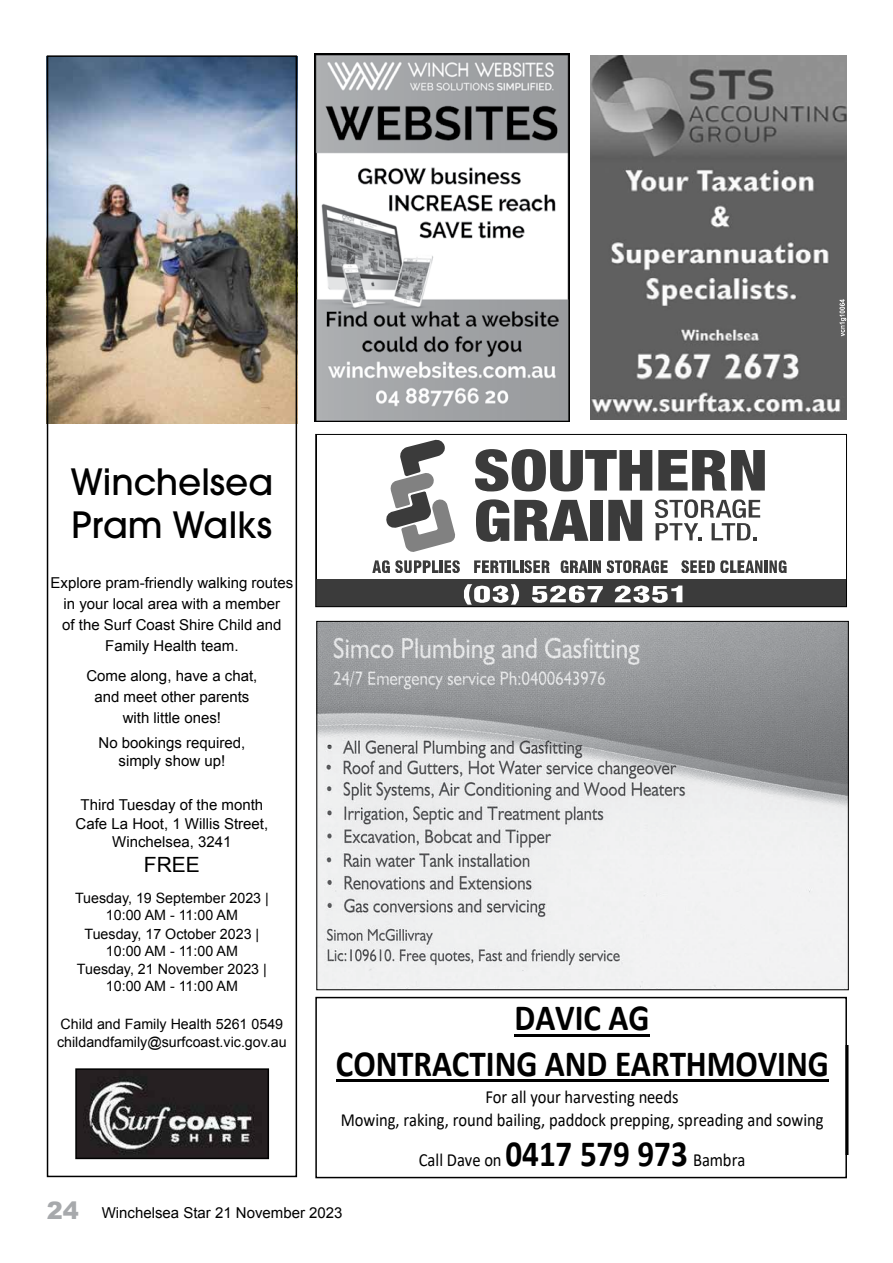
<style>
.page{position:relative;width:893px;height:1263px;background:#fff}
.page>*{position:absolute;margin:0;border:0;box-sizing:border-box;transform-origin:0 0}
.t1{font:700 37.05px/45.2px "Calibri";color:#000;text-align:center;scale:.89 1}
.t2{font:500 36px/43.2px "ITC Avant Garde Pro";color:#000}
.t3{font:900 24px "Arial";color:#a7a9ac}
.t4{font:21px "Arial";color:#000}
.t5{font:18.45px/22.5px "Calibri";letter-spacing:-.005em;color:#000;text-align:center;scale:.89 1}
.t6{font:15px/21px "Arial";color:#000;text-align:center}
.t7{font:14.25px/17.2px "Arial";color:#000;text-align:center}
.s1{font-weight:700;font-size:37.05px}
</style>
<div class="page">
<img style="left:314px;top:53px;width:255px;height:369px">
<img style="left:590px;top:55px;width:256px;height:365px">
<svg style="left:839px;top:299px;width:7px;height:37px"></svg>
<img style="left:319px;top:623px;width:527px;height:365px">
<svg style="left:386px;top:439px;width:69px;height:113px"></svg>
<svg style="left:475px;top:449px;width:177px;height:42px"></svg>
<svg style="left:658px;top:450px;width:107px;height:40px"></svg>
<svg style="left:476px;top:499px;width:112px;height:43px"></svg>
<div style="left:590px;top:500px;width:13px;height:41px;background:#3b3b3b"></div>
<svg style="left:608px;top:500px;width:34px;height:41px"></svg>
<svg style="left:655px;top:499px;width:105px;height:42px"></svg>
<svg style="left:372px;top:560px;width:66px;height:13px"></svg>
<hr style="left:439px;top:560px;width:4px;height:13px;background:#3b3b3b">
<svg style="left:444px;top:560px;width:16px;height:13px"></svg>
<svg style="left:474px;top:560px;width:33px;height:13px"></svg>
<hr style="left:507px;top:560px;width:4px;height:13px;background:#3b3b3b">
<svg style="left:513px;top:560px;width:37px;height:13px"></svg>
<svg style="left:561px;top:560px;width:107px;height:13px"></svg>
<svg style="left:681px;top:560px;width:81px;height:13px"></svg>
<hr style="left:764px;top:560px;width:4px;height:13px;background:#3b3b3b">
<svg style="left:769px;top:560px;width:18px;height:13px"></svg>
<div style="left:316px;top:579px;width:530px;height:28px;background:#3b3b3b"></div>
<svg style="left:464px;top:584px;width:55px;height:21px"></svg>
<svg style="left:532px;top:586px;width:71px;height:17px"></svg>
<svg style="left:615px;top:586px;width:67px;height:17px"></svg>
<div style="left:315px;top:434px;width:532px;height:173px;border:1px solid #000"></div>
<hr style="left:515px;top:1034px;width:135px;height:3px;background:#000">
<hr style="left:336px;top:1079px;width:493px;height:3px;background:#000">
<div style="left:315px;top:997px;width:532px;height:181px;border:2px solid #000"></div>
<img style="left:50px;top:58px;width:244px;height:365px">
<div style="left:47px;top:55px;width:250px;height:1122px;border:2px solid #000"></div>
<img style="left:78px;top:1071px;width:188px;height:85px">
<div style="left:75px;top:1068px;width:194px;height:91px;border:2px solid #000"></div>
<h2 class="t2" style="left:71px;top:460px;width:204px">Winchelsea<br>Pram Walks</h2>
<p class="t6" style="left:51px;top:573px;width:244px">Explore pram-friendly walking routes in your local area with a member<br>of the Surf Coast Shire Child and<br>Family Health team.</p>
<p class="t6" style="left:86px;top:665px;width:172px">Come along, have a chat, and meet other parents with little ones!</p>
<p class="t6" style="left:99px;top:733px;width:148px;line-height:18px">No bookings required, simply show up!</p>
<p class="t6" style="left:76px;top:795px;width:194px;line-height:18.5px">Third Tuesday of the month<br>Cafe La Hoot, 1 Willis Street,<br>Winchelsea, 3241</p>
<h3 class="t4" style="left:144px;top:850px;width:58px">FREE</h3>
<p class="t7" style="left:75px;top:890px;width:195px">Tuesday, 19 September 2023 |<br>10:00 AM - 11:00 AM</p>
<p class="t7" style="left:77px;top:926px;width:191px">Tuesday, 17 October 2023 |<br>10:00 AM - 11:00 AM<br>Tuesday, 21 November 2023 |<br>10:00 AM - 11:00 AM</p>
<p class="t7" style="left:57px;top:1015px;width:231px;line-height:18px;text-align:left">Child and Family Health 5261 0549 childandfamily@surfcoast.vic.gov.au</p>
<h1 class="t1" style="left:336px;top:995px;width:556px">DAVIC AG<br>CONTRACTING AND EARTHMOVING</h1>
<p class="t5" style="left:341px;top:1085px;width:544px">For all your harvesting needs<br>Mowing, raking, round bailing, paddock prepping, spreading and sowing</p>
<p class="t5" style="left:419px;top:1148px;width:369px">Call Dave on <span class="s1">0417 579 973</span> Bambra</p>
<h3 class="t3" style="left:47px;top:1193px;width:34px">24</h3>
<p class="t6" style="left:102px;top:1202px;width:242px">Winchelsea Star 21 November 2023</p>
</div>
